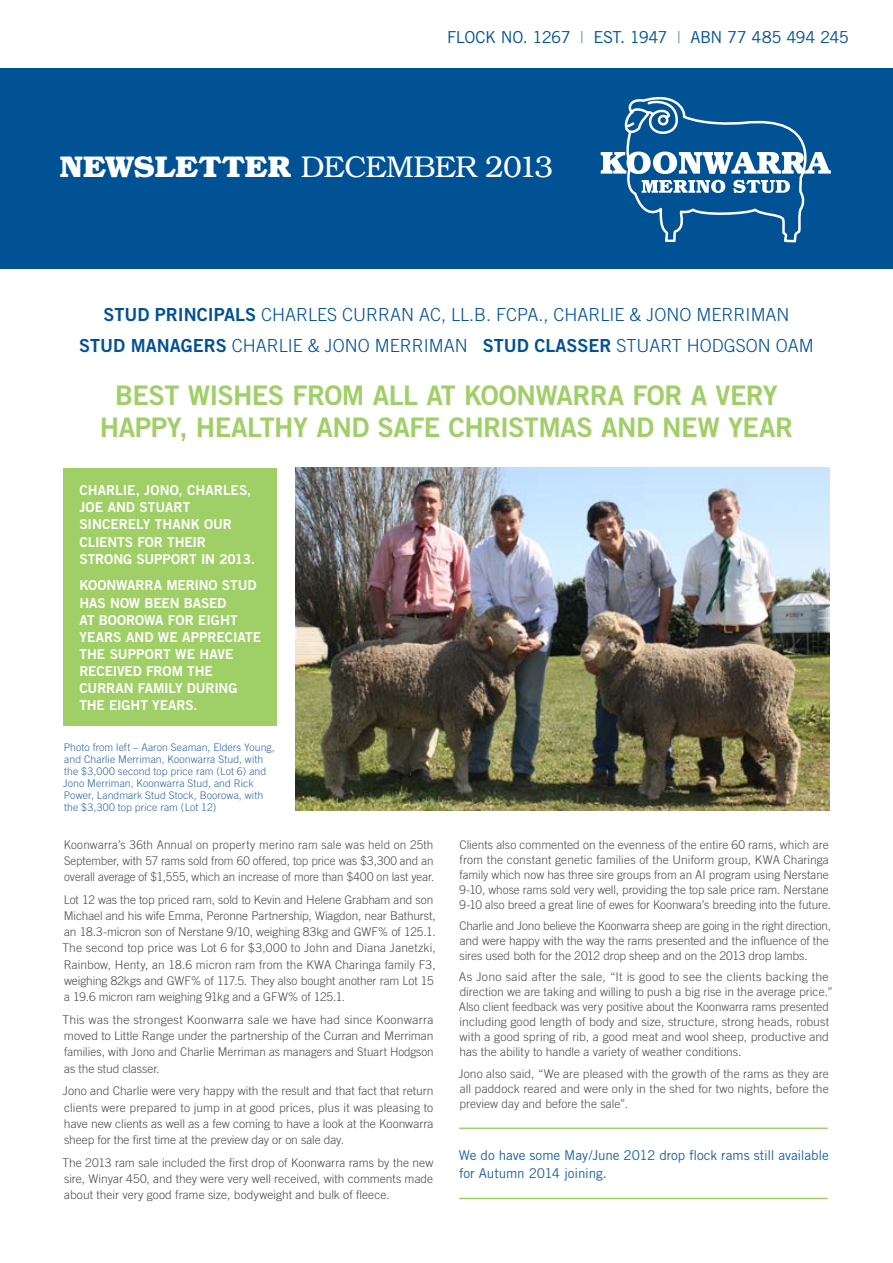
<style>
.page{position:relative;width:893px;height:1263px;background:#fff}
.page>*{position:absolute;margin:0;border:0;box-sizing:border-box;transform-origin:0 0}
.t1{font:300 30px "Bookman";letter-spacing:-.035em;color:#fff}
.t2{font:27px/31.5px "Trade Gothic Bold Two";letter-spacing:-.02em;color:#a0cf67;text-align:center}
.t3{font:300 18px/31.5px "Trade Gothic";color:#005295;text-align:center}
.t4{font:16.5px "Trade Gothic";letter-spacing:-.03em;color:#005295}
.t5{font:13.65px/17.1px "Trade Gothic Bold Two";letter-spacing:-.005em;color:#fff}
.t6{font:13.5px/18px "Trade Gothic";letter-spacing:-.005em;color:#1e62a0}
.t7{font:300 12px/16.2px "Trade Gothic";color:#4d4d4f;text-align:justify}
.t8{font:300 10.5px/12px "Trade Gothic";letter-spacing:.01em;color:#2f68a4}
.s1{color:#7691c0}
.s2{font-weight:700}
.s3{font-family:"Trade Gothic Bold Two";font-weight:400}
</style>
<div class="page">
<div style="left:0;top:68px;width:893px;height:200px;background:#005295"></div>
<svg style="left:601px;top:97px;width:230px;height:145px"></svg>
<img style="left:296px;top:468px;width:533px;height:343px">
<div style="left:64px;top:468px;width:213px;height:258px;background:#a0cf67"></div>
<hr style="left:459px;top:1127px;width:369px;height:2px;background:#a0cf67">
<hr style="left:459px;top:1198px;width:369px;height:1px;background:#a0cf67">
<h3 class="t4" style="left:447px;top:27px;width:403px">FLOCK NO. 1267 <span class="s1">|</span> EST. 1947 <span class="s1">|</span> ABN 77 485 494 245</h3>
<h1 class="t1" style="left:60px;top:149px;width:495px"><span class="s2">NEWSLETTER</span> DECEMBER 2013</h1>
<h3 class="t3" style="left:79px;top:298px;width:736px"><span class="s3">STUD PRINCIPALS</span> CHARLES CURRAN AC, LL.B. FCPA., CHARLIE &amp; JONO MERRIMAN<br><span class="s3">STUD MANAGERS</span> CHARLIE &amp; JONO MERRIMAN <span class="s3">STUD CLASSER</span> STUART HODGSON OAM</h3>
<h2 class="t2" style="left:100px;top:379px;width:695px">BEST WISHES FROM ALL AT KOONWARRA FOR A VERY<br>HAPPY, HEALTHY AND SAFE CHRISTMAS AND NEW YEAR</h2>
<p class="t5" style="left:79px;top:482px;width:177px">CHARLIE, JONO, CHARLES,<br>JOE AND STUART<br>SINCERELY THANK OUR<br>CLIENTS FOR THEIR<br>STRONG SUPPORT IN 2013.</p>
<p class="t5" style="left:79px;top:577px;width:183px">KOONWARRA MERINO STUD<br>HAS NOW BEEN BASED<br>AT BOOROWA FOR EIGHT<br>YEARS AND WE APPRECIATE<br>THE SUPPORT WE HAVE<br>RECEIVED FROM THE<br>CURRAN FAMILY DURING<br>THE EIGHT YEARS.</p>
<p class="t8" style="left:63px;top:741px;width:213px">Photo from left – Aaron Seaman, Elders Young, and Charlie Merriman, Koonwarra Stud, with the $3,000 second top price ram (Lot 6) and Jono Merriman, Koonwarra Stud, and Rick Power, Landmark Stud Stock, Boorowa, with the $3,300 top price ram (Lot 12)</p>
<p class="t7" style="left:64px;top:836px;width:372px">Koonwarra’s 36th Annual on property merino ram sale was held on 25th September, with 57 rams sold from 60 offered, top price was $3,300 and an overall average of $1,555, which an increase of more than $400 on last year.</p>
<p class="t7" style="left:62px;top:891px;width:375px;text-align:left">Lot 12 was the top priced ram, sold to Kevin and Helene Grabham and son Michael and his wife Emma, Peronne Partnership, Wiagdon, near Bathurst, an 18.3-micron son of Nerstane 9/10, weighing 83kg and GWF% of 125.1.<br>The second top price was Lot 6 for $3,000 to John and Diana Janetzki, Rainbow, Henty, an 18.6 micron ram from the KWA Charinga family F3, weighing 82kgs and GWF% of 117.5. They also bought another ram Lot 15 a 19.6 micron ram weighing 91kg and a GFW% of 125.1.</p>
<p class="t7" style="left:62px;top:1011px;width:373px">This was the strongest Koonwarra sale we have had since Koonwarra moved to Little Range under the partnership of the Curran and Merriman families, with Jono and Charlie Merriman as managers and Stuart Hodgson as the stud classer.</p>
<p class="t7" style="left:63px;top:1083px;width:372px">Jono and Charlie were very happy with the result and that fact that return clients were prepared to jump in at good prices, plus it was pleasing to have new clients as well as a few coming to have a look at the Koonwarra sheep for the first time at the preview day or on sale day.</p>
<p class="t7" style="left:62px;top:1154px;width:372px">The 2013 ram sale included the first drop of Koonwarra rams by the new sire, Winyar 450, and they were very well received, with comments made about their very good frame size, bodyweight and bulk of fleece.</p>
<p class="t7" style="left:459px;top:836px;width:373px;line-height:15px;text-align:left">Clients also commented on the evenness of the entire 60 rams, which are from the constant genetic families of the Uniform group, KWA Charinga family which now has three sire groups from an AI program using Nerstane 9-10, whose rams sold very well, providing the top sale price ram. Nerstane 9-10 also breed a great line of ewes for Koonwara’s breeding into the future.</p>
<p class="t7" style="left:459px;top:918px;width:373px;line-height:15px;text-align:left">Charlie and Jono believe the Koonwarra sheep are going in the right direction, and were happy with the way the rams presented and the influence of the sires used both for the 2012 drop sheep and on the 2013 drop lambs.</p>
<p class="t7" style="left:459px;top:969px;width:375px;line-height:15px;text-align:left">As Jono said after the sale, “It is good to see the clients backing the direction we are taking and willing to push a big rise in the average price.” Also client feedback was very positive about the Koonwarra rams presented including good length of body and size, structure, strong heads, robust with a good spring of rib, a good meat and wool sheep, productive and has the ability to handle a variety of weather conditions.</p>
<p class="t7" style="left:458px;top:1066px;width:372px;line-height:15px">Jono also said, “We are pleased with the growth of the rams as they are all paddock reared and were only in the shed for two nights, before the preview day and before the sale”.</p>
<p class="t6" style="left:459px;top:1146px;width:371px">We do have some May/June 2012 drop flock rams still available for Autumn 2014 joining.</p>
</div>
